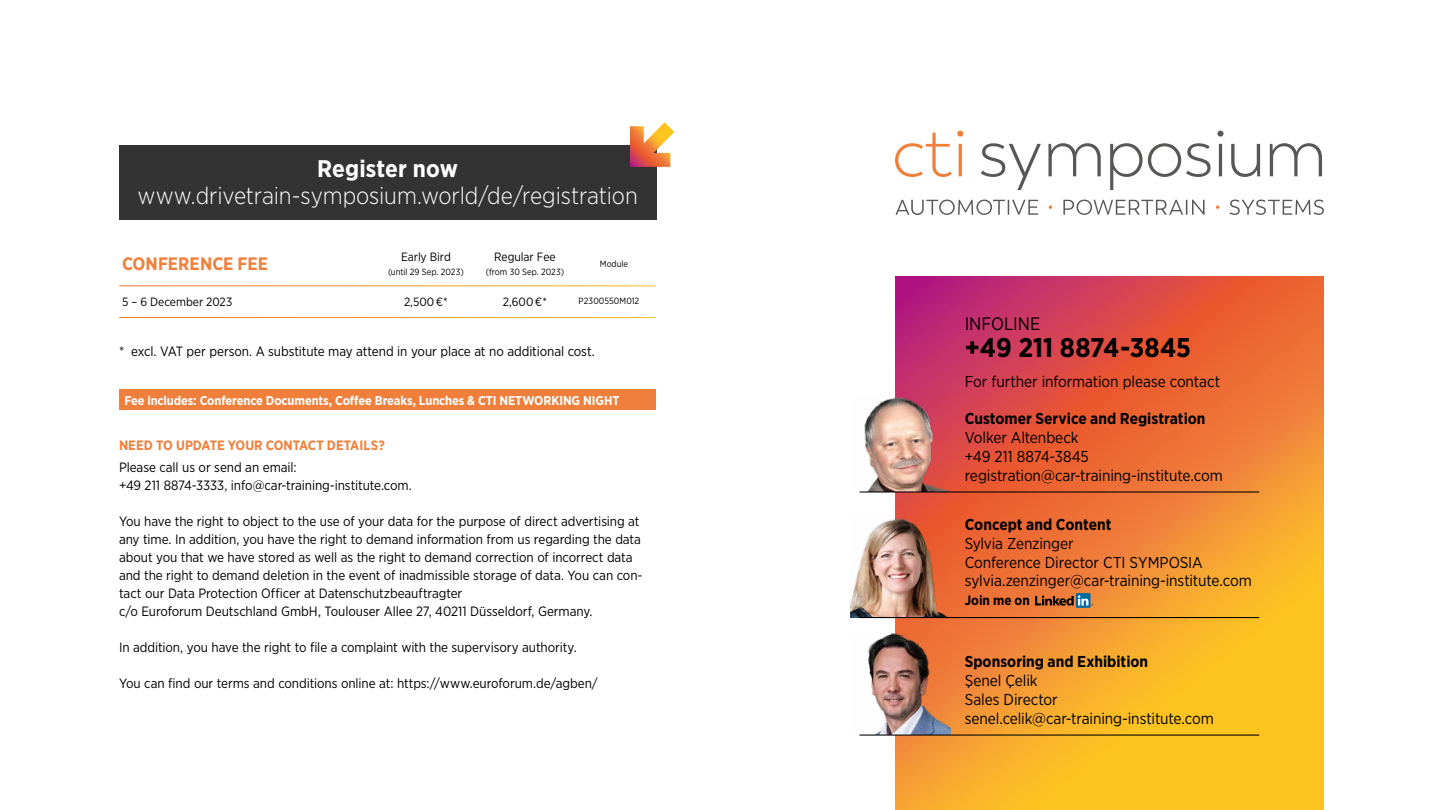
<style>
.page{position:relative;width:1440px;height:810px;background:#fff}
.page>*{position:absolute;margin:0;border:0;box-sizing:border-box;transform-origin:0 0}
.t1{font:700 27px "Gotham Narrow";letter-spacing:-.005em;color:#000}
.t2{font:300 24px "Gotham Narrow";letter-spacing:-.005em;color:#fff}
.t3{font:700 24px "Gotham Narrow";letter-spacing:.005em;color:#fff}
.t4{font:700 18px "Gotham Narrow";color:#f07f3c}
.t5{font:18px "Gotham Narrow";color:#000}
.t6{font:15.75px/18.8px "Gotham Narrow";letter-spacing:-.01em;color:#000}
.t7{font:700 15.75px "Gotham Narrow";color:#000}
.t8{font:13.5px/18px "Gotham Narrow";letter-spacing:-.005em;color:#000}
.t9{font:700 13.5px "Gotham Narrow";color:#f07f3c}
.t10{font:700 13.5px "Gotham Narrow";color:#000}
.t11{font:700 12.75px "Gotham Narrow";letter-spacing:-.01em;color:#fff}
.t12{font:12px "Gotham Narrow";color:#000}
.t13{font:9px "Gotham Narrow";color:#000}
</style>
<div class="page">
<svg style="left:895px;top:276px;width:429px;height:534px;background:#ed8336"></svg>
<div style="left:119px;top:389px;width:537px;height:21px;background:#f07f3c"></div>
<div style="left:1076px;top:593px;width:15px;height:15px;background:#006ba1"></div>
<svg style="left:1035px;top:595px;width:58px;height:11px"></svg>
<svg style="left:981px;top:131px;width:341px;height:59px"></svg>
<svg style="left:895px;top:131px;width:68px;height:46px"></svg>
<svg style="left:1230px;top:200px;width:94px;height:15px"></svg>
<svg style="left:1216px;top:205px;width:3px;height:4px"></svg>
<svg style="left:1063px;top:200px;width:142px;height:15px"></svg>
<svg style="left:1049px;top:205px;width:3px;height:4px"></svg>
<svg style="left:895px;top:200px;width:143px;height:15px"></svg>
<div style="left:119px;top:145px;width:537px;height:75px;background:#333"></div>
<svg style="left:630px;top:122px;width:44px;height:45px"></svg>
<img style="left:859px;top:395px;width:90px;height:97px">
<hr style="left:860px;top:491px;width:399px;height:2px;background:#000">
<img style="left:850px;top:516px;width:101px;height:102px">
<hr style="left:860px;top:617px;width:399px;height:1px;background:#000">
<img style="left:859px;top:634px;width:92px;height:101px">
<hr style="left:860px;top:735px;width:399px;height:1px;background:#000">
<h2 class="t3" style="left:317px;top:154px;width:142px">Register now</h2>
<h2 class="t2" style="left:137px;top:181px;width:502px">www.drivetrain-symposium.world/de/registration</h2>
<h3 class="t4" style="left:122px;top:252px;width:148px">CONFERENCE FEE</h3>
<p class="t12" style="left:401px;top:249px;width:51px">Early Bird</p>
<p class="t13" style="left:388px;top:266px;width:77px">(until 29 Sep. 2023)</p>
<p class="t12" style="left:494px;top:249px;width:63px">Regular Fee</p>
<p class="t13" style="left:486px;top:266px;width:80px">(from 30 Sep. 2023)</p>
<p class="t13" style="left:600px;top:258px;width:30px">Module</p>
<p class="t12" style="left:122px;top:294px;width:112px">5 – 6 December 2023</p>
<p class="t12" style="left:404px;top:294px;width:45px">2,500 €*</p>
<p class="t12" style="left:503px;top:294px;width:45px">2,600 €*</p>
<p class="t13" style="left:579px;top:295px;width:62px">P2300550M012</p>
<p class="t8" style="left:119px;top:342px;width:477px">* excl. VAT per person. A substitute may attend in your place at no additional cost.</p>
<p class="t11" style="left:124px;top:392px;width:497px">Fee includes: Conference Documents, Coffee Breaks, Lunches &amp; CTI NETWORKING NIGHT</p>
<p class="t9" style="left:119px;top:437px;width:267px">NEED TO UPDATE YOUR CONTACT DETAILS?</p>
<p class="t8" style="left:119px;top:458px;width:294px">Please call us or send an email:<br>+49 211 8874-3333, info@car-training-institute.com.</p>
<p class="t8" style="left:119px;top:512px;width:525px">You have the right to object to the use of your data for the purpose of direct advertising at any time. In addition, you have the right to demand information from us regarding the data about you that we have stored as well as the right to demand correction of incorrect data and the right to demand deletion in the event of inadmissible storage of data. You can con&shy;tact our Data Protection Officer at Datenschutzbeauftragter<br>c/o Euroforum Deutschland GmbH, Toulouser Allee 27, 40211 Düsseldorf, Germany.</p>
<p class="t8" style="left:119px;top:638px;width:459px">In addition, you have the right to file a complaint with the supervisory authority.</p>
<p class="t8" style="left:119px;top:674px;width:480px">You can find our terms and conditions online at: https://www.euroforum.de/agben/</p>
<h3 class="t5" style="left:965px;top:312px;width:77px">INFOLINE</h3>
<h1 class="t1" style="left:965px;top:330px;width:228px">+49 211 8874-3845</h1>
<p class="t6" style="left:965px;top:372px;width:257px">For further information please contact</p>
<p class="t7" style="left:965px;top:409px;width:242px">Customer Service and Registration</p>
<p class="t6" style="left:965px;top:428px;width:260px">Volker Altenbeck<br>+49 211 8874-3845 registration@car-training-institute.com</p>
<p class="t7" style="left:965px;top:514px;width:148px">Concept and Content</p>
<p class="t6" style="left:965px;top:534px;width:289px">Sylvia Zenzinger<br>Conference Director CTI SYMPOSIA sylvia.zenzinger@car-training-institute.com</p>
<p class="t10" style="left:965px;top:592px;width:67px">Join me on</p>
<p class="t7" style="left:965px;top:652px;width:185px">Sponsoring and Exhibition</p>
<p class="t6" style="left:965px;top:671px;width:251px">Şenel Çelik<br>Sales Director senel.celik@car-training-institute.com</p>
</div>
